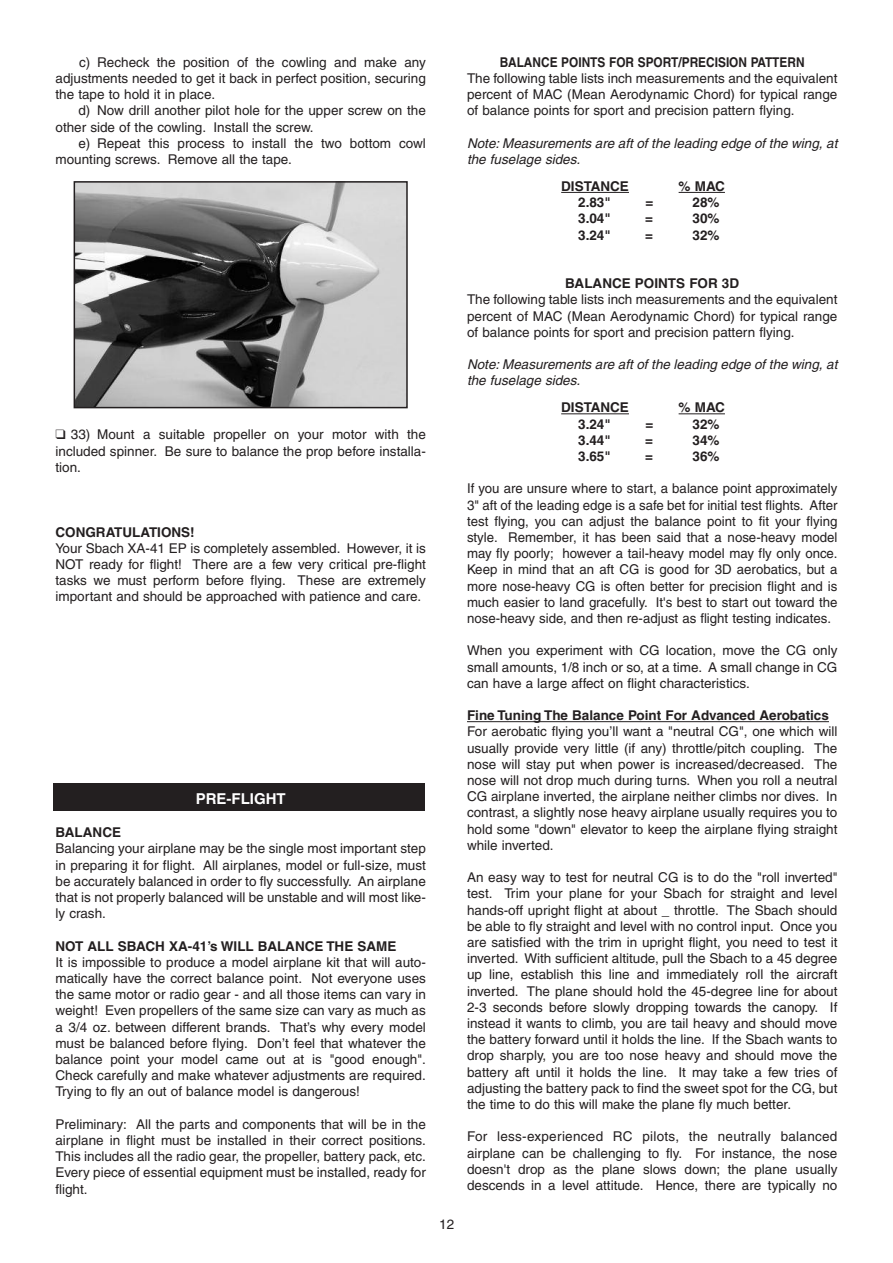
<style>
.page{position:relative;width:893px;height:1263px;background:#fff}
.page>*{position:absolute;margin:0;border:0;box-sizing:border-box;transform-origin:0 0}
.t1{font:700 15px "Helvetica";color:#fff}
.t2{font:13.5px/16.2px "Helvetica";color:#231f20;text-align:justify}
.t3{font:700 13.5px "Helvetica";color:#231f20}
.t4{font:italic 13.5px/16.2px "Helvetica";color:#231f20}
.t5{font:700 13.5px "Helvetica";color:#231f20;scale:.88 1}
</style>
<div class="page">
<div style="left:53px;top:783px;width:372px;height:28px;background:#231f20"></div>
<hr style="left:561px;top:192px;width:68px;height:1px;background:#231f20">
<hr style="left:679px;top:192px;width:46px;height:1px;background:#231f20">
<hr style="left:561px;top:413px;width:68px;height:1px;background:#231f20">
<hr style="left:679px;top:413px;width:46px;height:1px;background:#231f20">
<hr style="left:467px;top:721px;width:362px;height:1px;background:#231f20">
<img style="left:77px;top:184px;width:328px;height:221px">
<div style="left:74px;top:181px;width:334px;height:227px;border:2px solid #231f20"></div>
<p class="t2" style="left:55px;top:55px;width:372px;text-indent:24px">c) Recheck the position of the cowling and make any adjustments needed to get it back in perfect position, securing the tape to hold it in place.</p>
<p class="t2" style="left:55px;top:104px;width:372px;text-indent:23px">d) Now drill another pilot hole for the upper screw on the other side of the cowling. Install the screw.</p>
<p class="t2" style="left:55px;top:136px;width:372px;text-indent:23px">e) Repeat this process to install the two bottom cowl mounting screws. Remove all the tape.</p>
<p class="t2" style="left:55px;top:428px;width:372px">❑ 33) Mount a suitable propeller on your motor with the included spinner. Be sure to balance the prop before installa&shy;tion.</p>
<p class="t3" style="left:55px;top:527px;width:141px">CONGRATULATIONS!</p>
<p class="t2" style="left:55px;top:541px;width:372px">Your Sbach XA-41 EP is completely assembled. However, it is NOT ready for flight! There are a few very critical pre-flight tasks we must perform before flying. These are extremely important and should be approached with patience and care.</p>
<p class="t1" style="left:196px;top:793px;width:91px">PRE-FLIGHT</p>
<p class="t3" style="left:56px;top:827px;width:67px">BALANCE</p>
<p class="t2" style="left:55px;top:842px;width:372px">Balancing your airplane may be the single most important step in preparing it for flight. All airplanes, model or full-size, must be accurately balanced in order to fly successfully. An airplane that is not properly balanced will be unstable and will most like&shy;ly crash.</p>
<p class="t3" style="left:55px;top:941px;width:342px">NOT ALL SBACH XA-41’s WILL BALANCE THE SAME</p>
<p class="t2" style="left:55px;top:955px;width:372px">It is impossible to produce a model airplane kit that will auto&shy;matically have the correct balance point. Not everyone uses the same motor or radio gear - and all those items can vary in weight! Even propellers of the same size can vary as much as a 3/4 oz. between different brands. That’s why every model must be balanced before flying. Don’t feel that whatever the balance point your model came out at is "good enough".<br>Check carefully and make whatever adjustments are required.<br>Trying to fly an out of balance model is dangerous!</p>
<p class="t2" style="left:55px;top:1117px;width:372px">Preliminary: All the parts and components that will be in the airplane in flight must be installed in their correct positions.<br>This includes all the radio gear, the propeller, battery pack, etc.<br>Every piece of essential equipment must be installed, ready for flight.</p>
<p class="t2" style="left:439px;top:1217px;width:17px">12</p>
<p class="t5" style="left:500px;top:57px;width:348px">BALANCE POINTS FOR SPORT/PRECISION PATTERN</p>
<p class="t2" style="left:467px;top:71px;width:372px">The following table lists inch measurements and the equivalent percent of MAC (Mean Aerodynamic Chord) for typical range of balance points for sport and precision pattern flying.</p>
<p class="t4" style="left:467px;top:136px;width:372px">Note: Measurements are aft of the leading edge of the wing, at the fuselage sides.</p>
<p class="t3" style="left:561px;top:181px;width:69px">DISTANCE</p>
<p class="t3" style="left:679px;top:181px;width:48px">% MAC</p>
<p class="t3" style="left:578px;top:197px;width:34px">2.83"</p>
<p class="t3" style="left:645px;top:197px;width:9px">=</p>
<p class="t3" style="left:692px;top:197px;width:29px">28%</p>
<p class="t3" style="left:578px;top:214px;width:34px">3.04"</p>
<p class="t3" style="left:645px;top:214px;width:9px">=</p>
<p class="t3" style="left:692px;top:214px;width:29px">30%</p>
<p class="t3" style="left:578px;top:230px;width:34px">3.24"</p>
<p class="t3" style="left:645px;top:230px;width:9px">=</p>
<p class="t3" style="left:692px;top:230px;width:29px">32%</p>
<p class="t3" style="left:565px;top:278px;width:175px">BALANCE POINTS FOR 3D</p>
<p class="t2" style="left:467px;top:293px;width:372px">The following table lists inch measurements and the equivalent percent of MAC (Mean Aerodynamic Chord) for typical range of balance points for sport and precision pattern flying.</p>
<p class="t4" style="left:467px;top:358px;width:372px">Note: Measurements are aft of the leading edge of the wing, at the fuselage sides.</p>
<p class="t3" style="left:561px;top:403px;width:69px">DISTANCE</p>
<p class="t3" style="left:679px;top:403px;width:48px">% MAC</p>
<p class="t3" style="left:578px;top:419px;width:34px">3.24"</p>
<p class="t3" style="left:645px;top:419px;width:9px">=</p>
<p class="t3" style="left:692px;top:419px;width:29px">32%</p>
<p class="t3" style="left:578px;top:435px;width:34px">3.44"</p>
<p class="t3" style="left:645px;top:435px;width:9px">=</p>
<p class="t3" style="left:692px;top:435px;width:29px">34%</p>
<p class="t3" style="left:578px;top:451px;width:34px">3.65"</p>
<p class="t3" style="left:645px;top:451px;width:9px">=</p>
<p class="t3" style="left:692px;top:451px;width:29px">36%</p>
<p class="t2" style="left:467px;top:482px;width:372px">If you are unsure where to start, a balance point approximately 3" aft of the leading edge is a safe bet for initial test flights. After test flying, you can adjust the balance point to fit your flying style. Remember, it has been said that a nose-heavy model may fly poorly; however a tail-heavy model may fly only once.<br>Keep in mind that an aft CG is good for 3D aerobatics, but a more nose-heavy CG is often better for precision flight and is much easier to land gracefully. It's best to start out toward the nose-heavy side, and then re-adjust as flight testing indicates.</p>
<p class="t2" style="left:467px;top:644px;width:372px">When you experiment with CG location, move the CG only small amounts, 1/8 inch or so, at a time. A small change in CG can have a large affect on flight characteristics.</p>
<p class="t3" style="left:467px;top:710px;width:363px">Fine Tuning The Balance Point For Advanced Aerobatics</p>
<p class="t2" style="left:467px;top:725px;width:372px">For aerobatic flying you’ll want a "neutral CG", one which will usually provide very little (if any) throttle/pitch coupling. The nose will stay put when power is increased/decreased. The nose will not drop much during turns. When you roll a neutral CG airplane inverted, the airplane neither climbs nor dives. In contrast, a slightly nose heavy airplane usually requires you to hold some "down" elevator to keep the airplane flying straight while inverted.</p>
<p class="t2" style="left:467px;top:871px;width:372px">An easy way to test for neutral CG is to do the "roll inverted" test. Trim your plane for your Sbach for straight and level hands-off upright flight at about _ throttle. The Sbach should be able to fly straight and level with no control input. Once you are satisfied with the trim in upright flight, you need to test it inverted. With sufficient altitude, pull the Sbach to a 45 degree up line, establish this line and immediately roll the aircraft inverted. The plane should hold the 45-degree line for about 2-3 seconds before slowly dropping towards the canopy. If instead it wants to climb, you are tail heavy and should move the battery forward until it holds the line. If the Sbach wants to drop sharply, you are too nose heavy and should move the battery aft until it holds the line. It may take a few tries of adjusting the battery pack to find the sweet spot for the CG, but the time to do this will make the plane fly much better.</p>
<p class="t2" style="left:467px;top:1130px;width:372px">For less-experienced RC pilots, the neutrally balanced airplane can be challenging to fly. For instance, the nose doesn't drop as the plane slows down; the plane usually descends in a level attitude. Hence, there are typically no</p>
</div>
